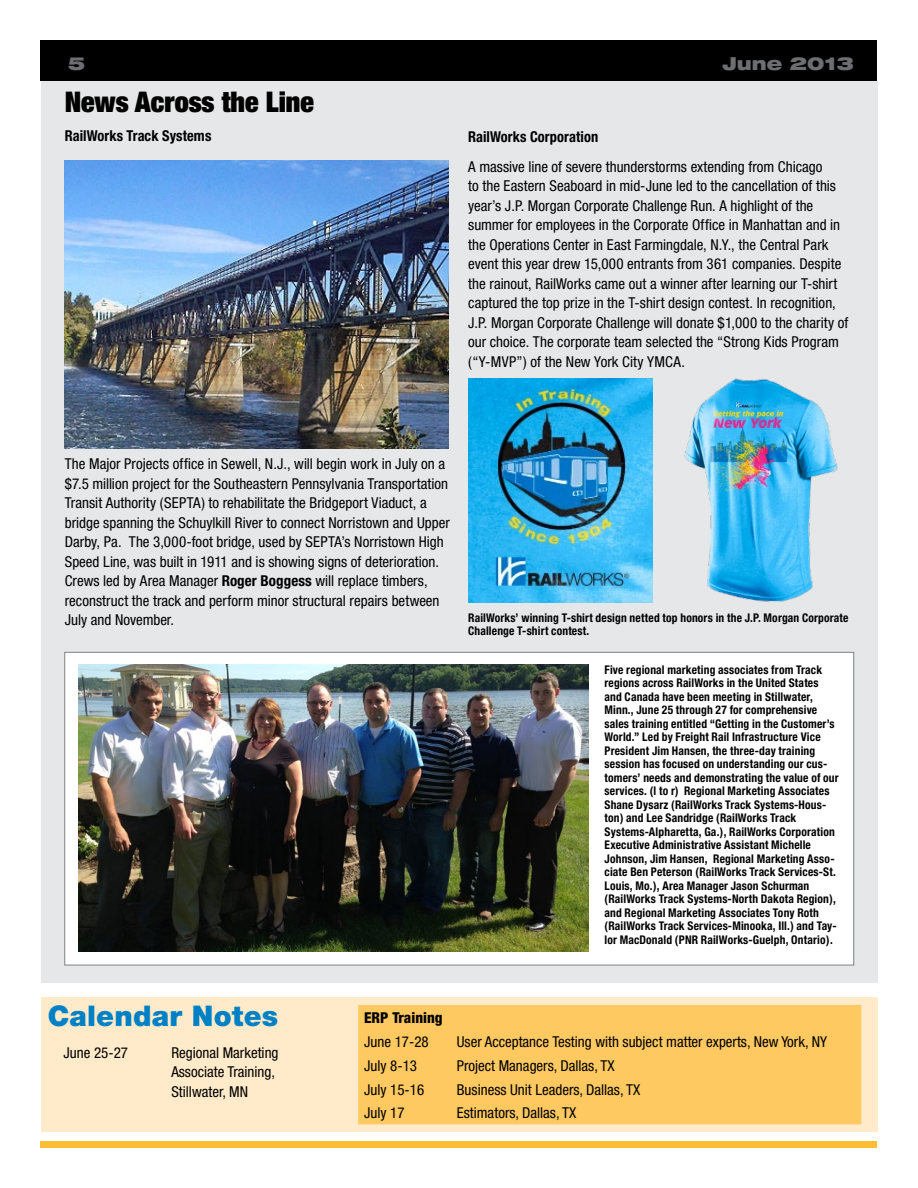
<style>
.page{position:relative;width:918px;height:1188px;background:#fff}
.page>*{position:absolute;margin:0;border:0;box-sizing:border-box;transform-origin:0 0}
.t1{font:900 expanded 28.5px "Helvetica Neue";color:#000}
.t2{font:900 28.5px "Helvetica Neue";letter-spacing:.005em;color:#0081c6}
.t3{font:900 expanded 18px "Helvetica Neue";color:#6d6e71}
.t4{font:condensed 15px/19.5px "Helvetica Neue";color:#000}
.t5{font:700 condensed 15px "Helvetica Neue";letter-spacing:.005em;color:#000;scale:.96 1}
.t6{font:800 condensed 15px "Helvetica Neue";color:#000}
.t7{font:700 condensed 12px/13.5px "Helvetica Neue";letter-spacing:.015em;color:#000;scale:.96 1}
.s1{font-weight:700}
</style>
<div class="page">
<div style="left:41px;top:81px;width:837px;height:902px;background:#e6e7e8"></div>
<div style="left:64px;top:652px;width:790px;height:313px;background:#fff;border:1px solid #808285"></div>
<div style="left:40px;top:40px;width:837px;height:41px;background:#000"></div>
<div style="left:40px;top:1141px;width:838px;height:7px;background:#febd33"></div>
<div style="left:41px;top:997px;width:836px;height:135px;background:#ffebc9"></div>
<div style="left:358px;top:1005px;width:503px;height:119px;background:#ffc961"></div>
<img style="left:65px;top:161px;width:383px;height:288px">
<img style="left:684px;top:378px;width:154px;height:224px">
<img style="left:468px;top:378px;width:185px;height:225px">
<img style="left:79px;top:664px;width:510px;height:288px">
<p class="t3" style="left:68px;top:51px;width:19px">5</p>
<p class="t3" style="left:722px;top:51px;width:133px">June 2013</p>
<h1 class="t1" style="left:65px;top:84px;width:251px">News Across the Line</h1>
<p class="t5" style="left:65px;top:127px;width:154px">RailWorks Track Systems</p>
<p class="t5" style="left:468px;top:127px;width:137px">RailWorks Corporation</p>
<p class="t4" style="left:468px;top:157px;width:382px">A massive line of severe thunderstorms extending from Chicago<br>to the Eastern Seaboard in mid-June led to the cancellation of this year’s J.P. Morgan Corporate Challenge Run. A highlight of the summer for employees in the Corporate Office in Manhattan and in the Operations Center in East Farmingdale, N.Y., the Central Park event this year drew 15,000 entrants from 361 companies. Despite the rainout, RailWorks came out a winner after learning our T-shirt captured the top prize in the T-shirt design contest. In recognition, J.P. Morgan Corporate Challenge will donate $1,000 to the charity of our choice. The corporate team selected the “Strong Kids Program (“Y-MVP”) of the New York City YMCA.</p>
<p class="t4" style="left:65px;top:454px;width:387px">The Major Projects office in Sewell, N.J., will begin work in July on a $7.5 million project for the Southeastern Pennsylvania Transportation Transit Authority (SEPTA) to rehabilitate the Bridgeport Viaduct, a bridge spanning the Schuylkill River to connect Norristown and Upper Darby, Pa. The 3,000-foot bridge, used by SEPTA’s Norristown High Speed Line, was built in 1911 and is showing signs of deterioration.<br>Crews led by Area Manager <span class="s1">Roger Boggess</span> will replace timbers, reconstruct the track and perform minor structural repairs between July and November.</p>
<p class="t7" style="left:468px;top:610px;width:398px">RailWorks’ winning T-shirt design netted top honors in the J.P. Morgan Corporate<br>Challenge T-shirt contest.</p>
<p class="t7" style="left:605px;top:662px;width:245px">Five regional marketing associates from Track regions across RailWorks in the United States and Canada have been meeting in Stillwater, Minn., June 25 through 27 for comprehensive sales training entitled “Getting in the Customer’s World.” Led by Freight Rail Infrastructure Vice President Jim Hansen, the three-day training session has focused on understanding our cus&shy;tomers’ needs and demonstrating the value of our services. (l to r) Regional Marketing Associates Shane Dysarz (RailWorks Track Systems-Hous&shy;ton) and Lee Sandridge (RailWorks Track Systems-Alpharetta, Ga.), RailWorks Corporation Executive Administrative Assistant Michelle Johnson, Jim Hansen, Regional Marketing Asso&shy;ciate Ben Peterson (RailWorks Track Services-St.<br>Louis, Mo.), Area Manager Jason Schurman (RailWorks Track Systems-North Dakota Region), and Regional Marketing Associates Tony Roth (RailWorks Track Services-Minooka, Ill.) and Tay&shy;lor MacDonald (PNR RailWorks-Guelph, Ontario).</p>
<h1 class="t2" style="left:48px;top:999px;width:232px">Calendar Notes</h1>
<p class="t4" style="left:63px;top:1043px;width:66px">June 25-27</p>
<p class="t4" style="left:171px;top:1043px;width:109px">Regional Marketing<br>Associate Training,<br>Stillwater, MN</p>
<p class="t6" style="left:364px;top:1008px;width:80px">ERP Training</p>
<p class="t4" style="left:364px;top:1032px;width:66px">June 17-28</p>
<p class="t4" style="left:457px;top:1032px;width:372px">User Acceptance Testing with subject matter experts, New York, NY</p>
<p class="t4" style="left:364px;top:1056px;width:54px">July 8-13</p>
<p class="t4" style="left:457px;top:1056px;width:159px">Project Managers, Dallas, TX</p>
<p class="t4" style="left:364px;top:1079px;width:62px">July 15-16</p>
<p class="t4" style="left:457px;top:1079px;width:185px">Business Unit Leaders, Dallas, TX</p>
<p class="t4" style="left:364px;top:1103px;width:42px">July 17</p>
<p class="t4" style="left:457px;top:1103px;width:121px">Estimators, Dallas, TX</p>
</div>
